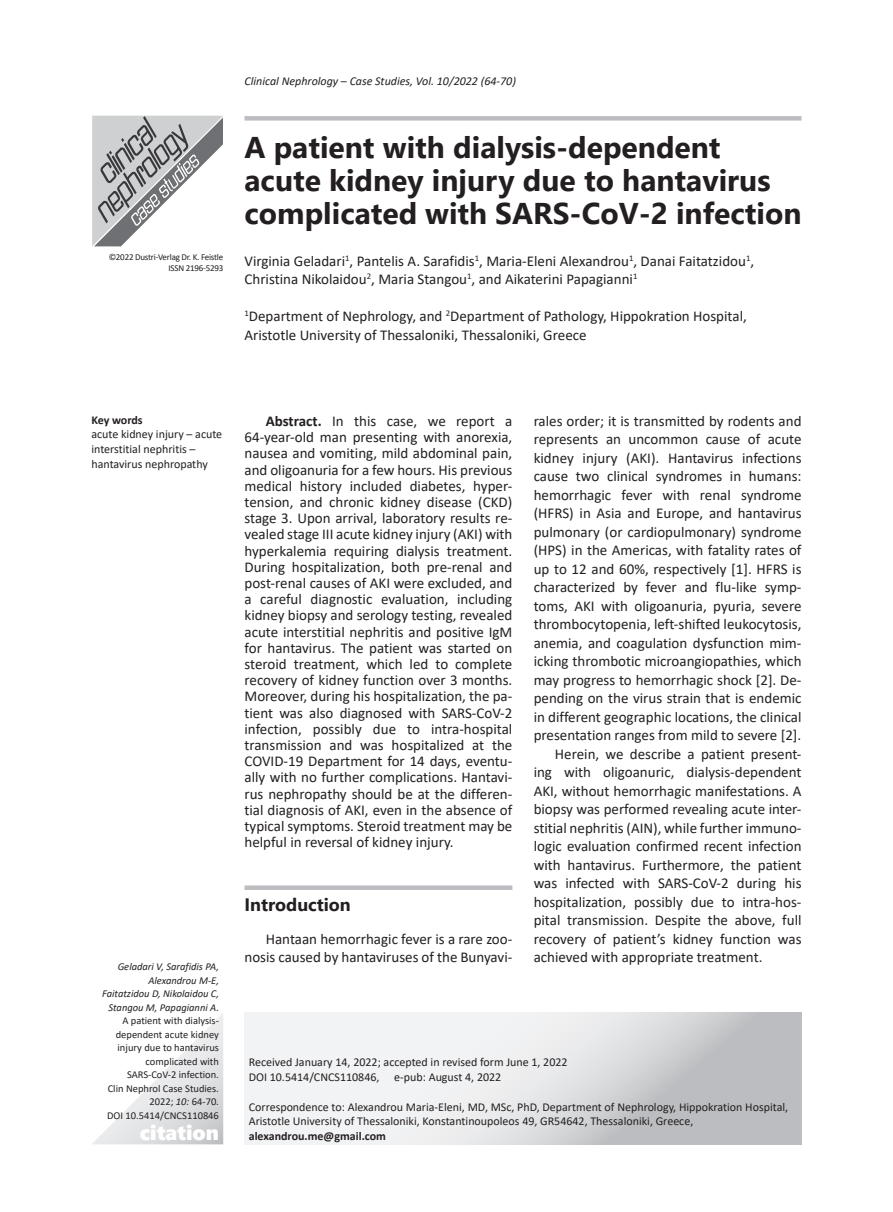
<style>
.page{position:relative;width:893px;height:1212px;background:#fff}
.page>*{position:absolute;margin:0;border:0;box-sizing:border-box;transform-origin:0 0}
.t1{font:700 30px/33px "Segoe UI";color:#231f20}
.t2{font:21px "Segoe UI Black";color:#fff}
.t3{font:700 18px "Segoe UI";color:#231f20}
.t4{font:15px/16.2px "Calibri";color:#231f20}
.t5{font:12px/14.9px "Calibri";color:#231f20}
.t6{font:italic 12px "Calibri";color:#231f20}
.t7{font:700 12px "Calibri";color:#231f20}
.t8{font:10.5px/13.5px "Calibri";color:#231f20;text-align:right}
.t9{font:italic 10.5px/13.5px "Calibri";color:#231f20;text-align:right}
.t10{font:9px/10.5px "Calibri";letter-spacing:-.025em;color:#231f20;text-align:right}
.s1{font-style:italic}
.s2{font-weight:700}
</style>
<div class="page">
<div style="left:244px;top:116px;width:557px;height:5px;background:#bcbdc0"></div>
<svg style="left:244px;top:1012px;width:557px;height:132px"></svg>
<div style="left:244px;top:885px;width:268px;height:5px;background:#bcbdc0"></div>
<svg style="left:92px;top:116px;width:131px;height:130px"></svg>
<svg style="left:92px;top:1013px;width:131px;height:131px"></svg>
<p class="t10" style="left:109px;top:252px;width:116px">©2022 Dustri-Verlag Dr. K. Feistle<br>ISSN 2196-5293</p>
<p class="t6" style="left:244px;top:73px;width:273px">Clinical Nephrology – Case Studies, Vol. 10/2022 (64-70)</p>
<h1 class="t1" style="left:244px;top:129px;width:558px">A patient with dialysis-dependent acute kidney injury due to hantavirus complicated with SARS-CoV-2 infection</h1>
<p class="t4" style="left:244px;top:251px;width:511px;line-height:18.5px">Virginia Geladari<sup>1</sup>, Pantelis A. Sarafidis<sup>1</sup>, Maria-Eleni Alexandrou<sup>1</sup>, Danai Faitatzidou<sup>1</sup>,<br>Christina Nikolaidou<sup>2</sup>, Maria Stangou<sup>1</sup>, and Aikaterini Papagianni<sup>1</sup></p>
<p class="t4" style="left:244px;top:306px;width:504px;line-height:18.5px"><sup>1</sup>Department of Nephrology, and <sup>2</sup>Department of Pathology, Hippokration Hospital,<br>Aristotle University of Thessaloniki, Thessaloniki, Greece</p>
<p class="t7" style="left:91px;top:411px;width:53px">Key words</p>
<p class="t5" style="left:91px;top:427px;width:132px">acute kidney injury – acute interstitial nephritis – hantavirus nephropathy</p>
<p class="t9" style="left:102px;top:959px;width:118px">Geladari V, Sarafidis PA,<br>Alexandrou M-E,<br>Faitatzidou D, Nikolaidou C,<br>Stangou M, Papagianni A.</p>
<p class="t8" style="left:107px;top:1014px;width:113px">A patient with dialysis&shy;dependent acute kidney injury due to hantavirus complicated with<br>SARS-CoV-2 infection.<br>Clin Nephrol Case Studies.<br>2022; <span class="s1">10:</span> 64-70.<br>DOI 10.5414/CNCS110846</p>
<h2 class="t2" style="left:140px;top:1117px;width:81px">citation</h2>
<p class="t4" style="left:244px;top:412px;width:269px;text-align:justify;text-indent:21px"><span class="s2">Abstract.</span> In this case, we report a 64-year-old man presenting with anorexia, nausea and vomiting, mild abdominal pain, and oligoanuria for a few hours. His previous medical history included diabetes, hyper&shy;tension, and chronic kidney disease (CKD) stage 3. Upon arrival, laboratory results re&shy;vealed stage III acute kidney injury (AKI) with hyperkalemia requiring dialysis treatment.<br>During hospitalization, both pre-renal and post-renal causes of AKI were excluded, and a careful diagnostic evaluation, including kidney biopsy and serology testing, revealed acute interstitial nephritis and positive IgM for hantavirus. The patient was started on steroid treatment, which led to complete recovery of kidney function over 3 months.<br>Moreover, during his hospitalization, the pa&shy;tient was also diagnosed with SARS-CoV-2 infection, possibly due to intra-hospital transmission and was hospitalized at the COVID-19 Department for 14 days, eventu&shy;ally with no further complications. Hantavi&shy;rus nephropathy should be at the differen&shy;tial diagnosis of AKI, even in the absence of typical symptoms. Steroid treatment may be helpful in reversal of kidney injury.</p>
<p class="t3" style="left:244px;top:888px;width:108px">Introduction</p>
<p class="t4" style="left:244px;top:929px;width:269px;line-height:18.5px;text-align:right">Hantaan hemorrhagic fever is a rare zoo&shy;nosis caused by hantaviruses of the Bunyavi-</p>
<p class="t4" style="left:534px;top:412px;width:269px">rales order; it is transmitted by rodents and</p>
<p class="t4" style="left:534px;top:431px;width:269px">represents an uncommon cause of acute</p>
<p class="t4" style="left:534px;top:449px;width:269px">kidney injury (AKI). Hantavirus infections</p>
<p class="t4" style="left:534px;top:468px;width:269px">cause two clinical syndromes in humans:</p>
<p class="t4" style="left:534px;top:486px;width:269px">hemorrhagic fever with renal syndrome</p>
<p class="t4" style="left:534px;top:505px;width:269px">(HFRS) in Asia and Europe, and hantavirus</p>
<p class="t4" style="left:534px;top:523px;width:269px">pulmonary (or cardiopulmonary) syndrome</p>
<p class="t4" style="left:534px;top:542px;width:269px">(HPS) in the Americas, with fatality rates of</p>
<p class="t4" style="left:534px;top:560px;width:269px">up to 12 and 60%, respectively [1]. HFRS is</p>
<p class="t4" style="left:534px;top:579px;width:269px">characterized by fever and flu-like symp-</p>
<p class="t4" style="left:534px;top:597px;width:269px">toms, AKI with oligoanuria, pyuria, severe</p>
<p class="t4" style="left:534px;top:616px;width:269px">thrombocytopenia, left-shifted leukocytosis,</p>
<p class="t4" style="left:534px;top:634px;width:269px">anemia, and coagulation dysfunction mim-</p>
<p class="t4" style="left:534px;top:653px;width:269px">icking thrombotic microangiopathies, which</p>
<p class="t4" style="left:534px;top:671px;width:269px">may progress to hemorrhagic shock [2]. De-</p>
<p class="t4" style="left:534px;top:690px;width:269px">pending on the virus strain that is endemic</p>
<p class="t4" style="left:534px;top:708px;width:269px">in different geographic locations, the clinical</p>
<p class="t4" style="left:534px;top:727px;width:269px">presentation ranges from mild to severe [2].</p>
<p class="t4" style="left:555px;top:745px;width:248px">Herein, we describe a patient present-</p>
<p class="t4" style="left:534px;top:764px;width:269px">ing with oligoanuric, dialysis-dependent</p>
<p class="t4" style="left:534px;top:782px;width:269px">AKI, without hemorrhagic manifestations. A</p>
<p class="t4" style="left:534px;top:801px;width:269px">biopsy was performed revealing acute inter-</p>
<p class="t4" style="left:534px;top:819px;width:269px">stitial nephritis (AIN), while further immuno-</p>
<p class="t4" style="left:534px;top:838px;width:269px">logic evaluation confirmed recent infection</p>
<p class="t4" style="left:534px;top:856px;width:269px">with hantavirus. Furthermore, the patient</p>
<p class="t4" style="left:534px;top:875px;width:269px">was infected with SARS-CoV-2 during his</p>
<p class="t4" style="left:534px;top:893px;width:269px">hospitalization, possibly due to intra-hos-</p>
<p class="t4" style="left:534px;top:912px;width:269px">pital transmission. Despite the above, full</p>
<p class="t4" style="left:534px;top:930px;width:269px">recovery of patient’s kidney function was</p>
<p class="t4" style="left:534px;top:949px;width:230px">achieved with appropriate treatment.</p>
<p class="t5" style="left:249px;top:1054px;width:320px">Received January 14, 2022; accepted in revised form June 1, 2022<br>DOI 10.5414/CNCS110846, e-pub: August 4, 2022</p>
<p class="t5" style="left:249px;top:1099px;width:541px">Correspondence to: Alexandrou Maria-Eleni, MD, MSc, PhD, Department of Nephrology, Hippokration Hospital,<br>Aristotle University of Thessaloniki, Konstantinoupoleos 49, GR54642, Thessaloniki, Greece,</p>
<p class="t7" style="left:249px;top:1127px;width:139px">alexandrou.me@gmail.com</p>
</div>
